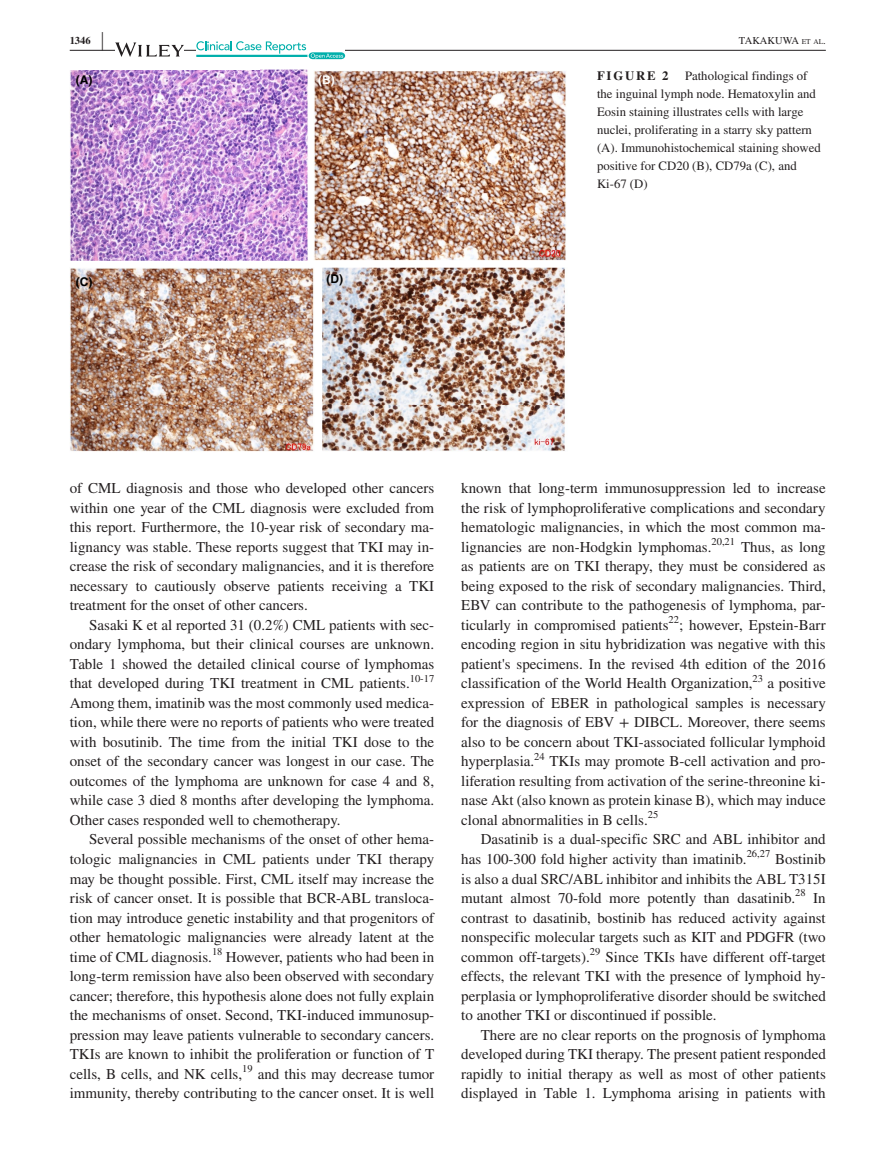
<style>
.page{position:relative;width:893px;height:1174px;background:#fff}
.page>*{position:absolute;margin:0;border:0;box-sizing:border-box;transform-origin:0 0}
.t1{font:700 25.95px "STIX";color:#231f20;scale:.36 1}
.t2{font:15px/19.5px "STIX";color:#231f20;text-align:justify}
.t3{font:12.75px/18px "STIX";color:#231f20}
.t4{font:700 12.75px "STIX";letter-spacing:.14em;color:#231f20}
.t5{font:700 12px "Helvetica";color:#000}
.t6{font:700 12px "Helvetica";color:#fff}
.t7{font:10.5px "STIX";color:#231f20}
.t8{font:10.5px "STIX";color:#231f20}
.t9{font:700 10.5px "STIX";color:#231f20}
.s1{font-size:7.35px}
</style>
<div class="page">
<hr style="left:70px;top:50px;width:756px;height:1px;background:#231f20">
<svg style="left:115px;top:42px;width:69px;height:15px"></svg>
<svg style="left:196px;top:41px;width:149px;height:18px"></svg>
<img style="left:70px;top:70px;width:238px;height:191px">
<img style="left:314px;top:71px;width:252px;height:190px">
<img style="left:70px;top:268px;width:244px;height:184px">
<img style="left:322px;top:267px;width:243px;height:184px">
<p class="t9" style="left:70px;top:34px;width:22px">1346</p>
<h1 class="t1" style="left:102px;top:26px;width:7px">|</h1>
<p class="t8" style="left:739px;top:33px;width:88px">TAKAKUWA <span class="s1">et al</span>.</p>
<p class="t5" style="left:76px;top:72px;width:18px">(A)</p>
<p class="t6" style="left:318px;top:72px;width:18px">(B)</p>
<p class="t5" style="left:76px;top:274px;width:18px">(C)</p>
<p class="t5" style="left:327px;top:271px;width:18px">(D)</p>
<p class="t4" style="left:597px;top:68px;width:73px">FIGURE 2</p>
<p class="t3" style="left:597px;top:67px;width:225px;text-indent:88px">Pathological findings of the inguinal lymph node. Hematoxylin and Eosin staining illustrates cells with large nuclei, proliferating in a starry sky pattern (A). Immunohistochemical staining showed positive for CD20 (B), CD79a (C), and Ki-67 (D)</p>
<p class="t2" style="left:70px;top:479px;width:366px">of CML diagnosis and those who developed other cancers within one year of the CML diagnosis were excluded from this report. Furthermore, the 10-year risk of secondary ma&shy;lignancy was stable. These reports suggest that TKI may in&shy;crease the risk of secondary malignancies, and it is therefore necessary to cautiously observe patients receiving a TKI treatment for the onset of other cancers.</p>
<p class="t2" style="left:70px;top:616px;width:366px;text-indent:20px">Sasaki K et al reported 31 (0.2%) CML patients with sec&shy;ondary lymphoma, but their clinical courses are unknown.<br>Table 1 showed the detailed clinical course of lymphomas that developed during TKI treatment in CML patients.</p>
<p class="t7" style="left:410px;top:671px;width:26px">10-17</p>
<p class="t2" style="left:70px;top:694px;width:366px">Among them, imatinib was the most commonly used medica&shy;tion, while there were no reports of patients who were treated with bosutinib. The time from the initial TKI dose to the onset of the secondary cancer was longest in our case. The outcomes of the lymphoma are unknown for case 4 and 8, while case 3 died 8 months after developing the lymphoma.<br>Other cases responded well to chemotherapy.</p>
<p class="t2" style="left:70px;top:830px;width:366px;text-indent:20px">Several possible mechanisms of the onset of other hema&shy;tologic malignancies in CML patients under TKI therapy may be thought possible. First, CML itself may increase the risk of cancer onset. It is possible that BCR-ABL transloca&shy;tion may introduce genetic instability and that progenitors of other hematologic malignancies were already latent at the time of CML diagnosis.</p>
<p class="t7" style="left:212px;top:944px;width:12px">18</p>
<p class="t2" style="left:70px;top:947px;width:366px;text-indent:156px">However, patients who had been in long-term remission have also been observed with secondary cancer; therefore, this hypothesis alone does not fully explain the mechanisms of onset. Second, TKI-induced immunosup&shy;pression may leave patients vulnerable to secondary cancers.<br>TKIs are known to inhibit the proliferation or function of T cells, B cells, and NK cells,<sup>19</sup> and this may decrease tumor immunity, thereby contributing to the cancer onset. It is well</p>
<p class="t2" style="left:461px;top:479px;width:366px">known that long-term immunosuppression led to increase the risk of lymphoproliferative complications and secondary hematologic malignancies, in which the most common ma&shy;lignancies are non-Hodgkin lymphomas.<sup>20,21</sup> Thus, as long as patients are on TKI therapy, they must be considered as being exposed to the risk of secondary malignancies. Third, EBV can contribute to the pathogenesis of lymphoma, par&shy;ticularly in compromised patients</p>
<p class="t7" style="left:668px;top:612px;width:12px">22</p>
<p class="t2" style="left:461px;top:616px;width:366px;text-indent:218px">; however, Epstein-Barr encoding region in situ hybridization was negative with this patient's specimens. In the revised 4th edition of the 2016 classification of the World Health Organization,</p>
<p class="t7" style="left:753px;top:671px;width:12px">23</p>
<p class="t2" style="left:461px;top:674px;width:366px;text-indent:306px">a positive expression of EBER in pathological samples is necessary for the diagnosis of EBV + DIBCL. Moreover, there seems also to be concern about TKI-associated follicular lymphoid hyperplasia.</p>
<p class="t7" style="left:534px;top:749px;width:12px">24</p>
<p class="t2" style="left:461px;top:752px;width:366px;text-indent:88px">TKIs may promote B-cell activation and pro&shy;liferation resulting from activation of the serine-threonine ki&shy;nase Akt (also known as protein kinase B), which may induce clonal abnormalities in B cells.</p>
<p class="t7" style="left:648px;top:807px;width:12px">25</p>
<p class="t2" style="left:461px;top:830px;width:366px;text-indent:20px">Dasatinib is a dual-specific SRC and ABL inhibitor and has 100-300 fold higher activity than imatinib.</p>
<p class="t7" style="left:747px;top:846px;width:25px">26,27</p>
<p class="t2" style="left:461px;top:850px;width:366px;text-indent:314px">Bostinib is also a dual SRC/ABL inhibitor and inhibits the ABL T315I mutant almost 70-fold more potently than dasatinib.</p>
<p class="t7" style="left:795px;top:885px;width:12px">28</p>
<p class="t2" style="left:461px;top:889px;width:366px;text-indent:352px">In contrast to dasatinib, bostinib has reduced activity against nonspecific molecular targets such as KIT and PDGFR (two common off-targets).</p>
<p class="t7" style="left:590px;top:944px;width:12px">29</p>
<p class="t2" style="left:461px;top:947px;width:366px;text-indent:144px">Since TKIs have different off-target effects, the relevant TKI with the presence of lymphoid hy&shy;perplasia or lymphoproliferative disorder should be switched to another TKI or discontinued if possible.</p>
<p class="t2" style="left:461px;top:1025px;width:366px;text-indent:20px">There are no clear reports on the prognosis of lymphoma developed during TKI therapy. The present patient responded rapidly to initial therapy as well as most of other patients displayed in Table 1. Lymphoma arising in patients with</p>
</div>
